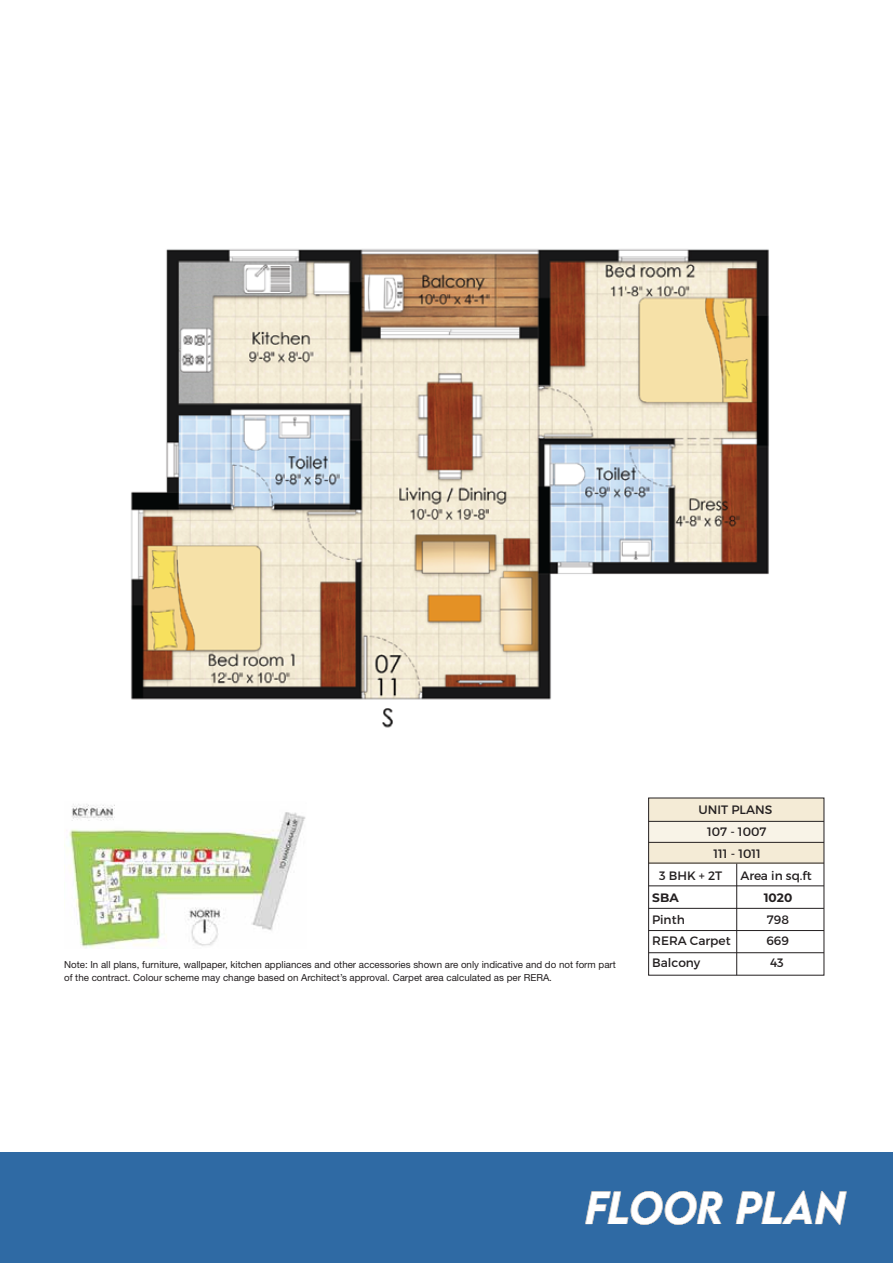
<style>
.page{position:relative;width:893px;height:1263px;background:#fff}
.page>*{position:absolute;margin:0;border:0;box-sizing:border-box;transform-origin:0 0}
.t1{font:italic 500 41.1px "LEMONMILK";color:#fff}
.t2{font:12.15px "Montserrat";color:#231f20}
.t3{font:700 12.15px "Montserrat";color:#231f20}
.t4{font:9.75px "Helvetica Neue LT Std";color:#231f20}
</style>
<div class="page">
<div style="left:0;top:1153px;width:893px;height:110px;background:#2f6aa4"></div>
<img style="left:131px;top:249px;width:638px;height:479px">
<img style="left:64px;top:804px;width:242px;height:144px">
<div style="left:649px;top:798px;width:175px;height:23px;background:#f4ebd6"></div>
<div style="left:649px;top:821px;width:175px;height:21px;background:#f8f3e7"></div>
<div style="left:649px;top:842px;width:175px;height:21px;background:#f4ebd6"></div>
<hr style="left:649px;top:821px;width:175px;height:1px;background:#231f20">
<hr style="left:649px;top:842px;width:175px;height:1px;background:#231f20">
<hr style="left:649px;top:863px;width:175px;height:1px;background:#231f20">
<hr style="left:649px;top:885px;width:175px;height:1px;background:#231f20">
<hr style="left:649px;top:952px;width:175px;height:1px;background:#231f20">
<hr style="left:649px;top:930px;width:175px;height:1px;background:#231f20">
<hr style="left:649px;top:908px;width:175px;height:1px;background:#231f20">
<hr style="left:736px;top:864px;width:1px;height:111px;background:#231f20">
<p class="t2" style="left:699px;top:802px;width:75px">UNIT PLANS</p>
<p class="t2" style="left:707px;top:824px;width:61px">107 - 1007</p>
<p class="t2" style="left:714px;top:846px;width:49px">111 - 1011</p>
<p class="t2" style="left:659px;top:868px;width:65px">3 BHK + 2T</p>
<p class="t2" style="left:740px;top:868px;width:73px">Area in sq.ft</p>
<p class="t3" style="left:652px;top:888px;width:28px">SBA</p>
<p class="t3" style="left:764px;top:888px;width:30px">1020</p>
<p class="t2" style="left:652px;top:912px;width:34px">Pinth</p>
<p class="t2" style="left:767px;top:912px;width:24px">798</p>
<p class="t2" style="left:652px;top:934px;width:80px">RERA Carpet</p>
<p class="t2" style="left:766px;top:934px;width:24px">669</p>
<p class="t4" style="left:64px;top:959px;width:553px">Note: In all plans, furniture, wallpaper, kitchen appliances and other accessories shown are only indicative and do not form part</p>
<p class="t2" style="left:652px;top:956px;width:50px">Balcony</p>
<p class="t2" style="left:770px;top:956px;width:15px">43</p>
<p class="t4" style="left:64px;top:971px;width:489px">of the contract. Colour scheme may change based on Architect’s approval. Carpet area calculated as per RERA.</p>
<h1 class="t1" style="left:585px;top:1181px;width:262px">FLOOR PLAN</h1>
</div>
